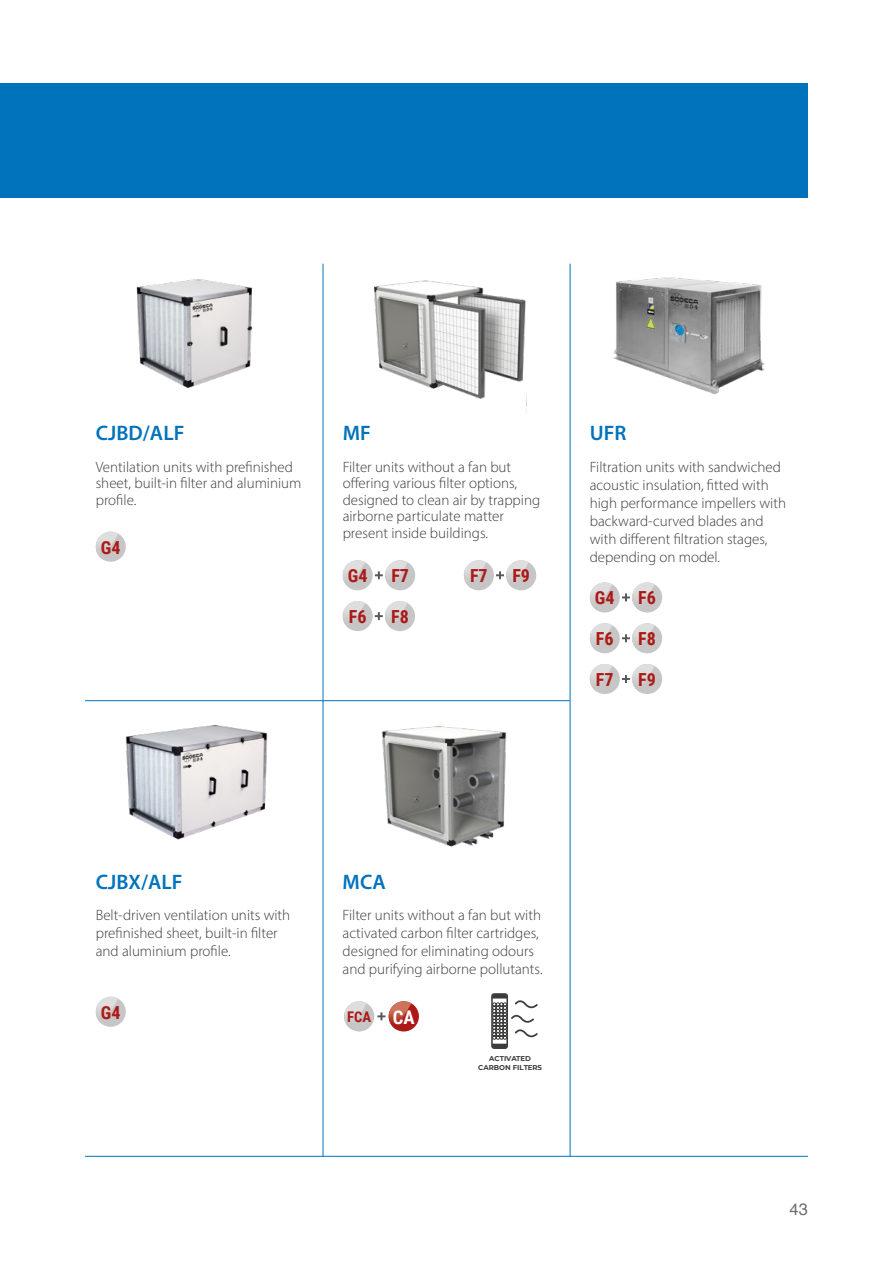
<style>
.page{position:relative;width:893px;height:1263px;background:#fff}
.page>*{position:absolute;margin:0;border:0;box-sizing:border-box;transform-origin:0 0}
.t1{font:600 21px "Myriad Pro";color:#0073bc}
.t2{font:700 18px "Roboto Condensed";color:#ac1917}
.t3{font:16.5px "Helvetica";color:#706f6f}
.t4{font:300 15px/18px "Myriad Pro";color:#3c3c3b}
.t5{font:700 14.7px "Roboto Condensed";color:#ac1917}
.t6{font:700 7.05px/8.7px "Montserrat";color:#3c3c3b;text-align:center}
.s1{font-size:18.9px;color:#fff}
</style>
<div class="page">
<div style="left:0;top:83px;width:808px;height:115px;background:#0073bc"></div>
<img style="left:613px;top:277px;width:152px;height:118px">
<img style="left:136px;top:279px;width:117px;height:109px">
<img style="left:125px;top:725px;width:143px;height:115px">
<hr style="left:570px;top:264px;width:1px;height:893px;background:#0073bc">
<hr style="left:85px;top:700px;width:485px;height:1px;background:#0073bc">
<hr style="left:85px;top:1156px;width:723px;height:1px;background:#0073bc">
<hr style="left:323px;top:264px;width:1px;height:893px;background:#0073bc">
<div style="left:96px;top:532px;width:30px;height:30px;background:#c6c6c6;border-radius:50%"></div>
<img style="left:96px;top:532px;width:22px;height:28px">
<div style="left:96px;top:997px;width:30px;height:30px;background:#c6c6c6;border-radius:50%"></div>
<img style="left:96px;top:997px;width:22px;height:28px">
<svg style="left:622px;top:634px;width:8px;height:8px"></svg>
<div style="left:590px;top:623px;width:30px;height:30px;background:#c6c6c6;border-radius:50%"></div>
<img style="left:590px;top:623px;width:22px;height:28px">
<div style="left:632px;top:623px;width:30px;height:30px;background:#c6c6c6;border-radius:50%"></div>
<img style="left:632px;top:623px;width:23px;height:28px">
<svg style="left:622px;top:593px;width:8px;height:8px"></svg>
<div style="left:590px;top:582px;width:30px;height:30px;background:#c6c6c6;border-radius:50%"></div>
<img style="left:590px;top:582px;width:22px;height:28px">
<div style="left:632px;top:582px;width:30px;height:30px;background:#c6c6c6;border-radius:50%"></div>
<img style="left:632px;top:582px;width:23px;height:28px">
<svg style="left:622px;top:675px;width:8px;height:8px"></svg>
<div style="left:590px;top:664px;width:30px;height:30px;background:#c6c6c6;border-radius:50%"></div>
<img style="left:590px;top:664px;width:22px;height:28px">
<div style="left:632px;top:664px;width:30px;height:30px;background:#c6c6c6;border-radius:50%"></div>
<img style="left:632px;top:664px;width:23px;height:28px">
<img style="left:374px;top:280px;width:152px;height:119px">
<svg style="left:496px;top:571px;width:8px;height:8px"></svg>
<div style="left:464px;top:560px;width:30px;height:30px;background:#c6c6c6;border-radius:50%"></div>
<img style="left:464px;top:560px;width:22px;height:28px">
<div style="left:506px;top:560px;width:30px;height:30px;background:#c6c6c6;border-radius:50%"></div>
<img style="left:506px;top:560px;width:23px;height:28px">
<svg style="left:375px;top:612px;width:8px;height:8px"></svg>
<div style="left:343px;top:601px;width:30px;height:30px;background:#c6c6c6;border-radius:50%"></div>
<img style="left:343px;top:601px;width:22px;height:28px">
<div style="left:385px;top:601px;width:30px;height:30px;background:#c6c6c6;border-radius:50%"></div>
<img style="left:385px;top:601px;width:23px;height:28px">
<svg style="left:375px;top:571px;width:8px;height:8px"></svg>
<div style="left:343px;top:560px;width:30px;height:30px;background:#c6c6c6;border-radius:50%"></div>
<img style="left:343px;top:560px;width:22px;height:28px">
<div style="left:385px;top:560px;width:30px;height:30px;background:#c6c6c6;border-radius:50%"></div>
<img style="left:386px;top:560px;width:22px;height:28px">
<div style="left:344px;top:1001px;width:30px;height:30px;background:#c6c6c6;border-radius:50%"></div>
<img style="left:344px;top:1001px;width:23px;height:28px">
<img style="left:382px;top:726px;width:125px;height:121px">
<div style="left:389px;top:1001px;width:30px;height:30px;background:#ac1917;border-radius:50%"></div>
<img style="left:389px;top:1001px;width:22px;height:28px">
<svg style="left:377px;top:1012px;width:8px;height:8px"></svg>
<svg style="left:491px;top:993px;width:47px;height:56px"></svg>
<h1 class="t1" style="left:96px;top:420px;width:90px">CJBD/ALF</h1>
<p class="t4" style="left:96px;top:458px;width:207px;line-height:16.5px">Ventilation units with prefinished sheet, built-in filter and aluminium profile.</p>
<p class="t2" style="left:101px;top:534px;width:21px">G4</p>
<h1 class="t1" style="left:343px;top:420px;width:30px">MF</h1>
<p class="t4" style="left:343px;top:458px;width:199px;line-height:16.5px">Filter units without a fan but offering various filter options, designed to clean air by trapping airborne particulate matter present inside buildings.</p>
<p class="t2" style="left:348px;top:563px;width:21px">G4</p>
<p class="t2" style="left:391px;top:563px;width:19px">F7</p>
<p class="t2" style="left:349px;top:604px;width:19px">F6</p>
<p class="t2" style="left:391px;top:604px;width:19px">F8</p>
<p class="t2" style="left:470px;top:563px;width:19px">F7</p>
<p class="t2" style="left:512px;top:563px;width:19px">F9</p>
<h1 class="t1" style="left:590px;top:420px;width:38px">UFR</h1>
<p class="t4" style="left:590px;top:457px;width:198px">Filtration units with sandwiched acoustic insulation, fitted with high performance impellers with backward-curved blades and with different filtration stages, depending on model.</p>
<p class="t2" style="left:595px;top:585px;width:21px">G4</p>
<p class="t2" style="left:638px;top:585px;width:19px">F6</p>
<p class="t2" style="left:596px;top:626px;width:19px">F6</p>
<p class="t2" style="left:638px;top:626px;width:19px">F8</p>
<p class="t2" style="left:596px;top:667px;width:19px">F7</p>
<p class="t2" style="left:638px;top:667px;width:19px">F9</p>
<h1 class="t1" style="left:96px;top:869px;width:88px">CJBX/ALF</h1>
<h1 class="t1" style="left:343px;top:869px;width:45px">MCA</h1>
<p class="t4" style="left:96px;top:906px;width:196px">Belt-driven ventilation units with prefinished sheet, built-in filter and aluminium profile.</p>
<p class="t4" style="left:343px;top:906px;width:201px">Filter units without a fan but with activated carbon filter cartridges, designed for eliminating odours and purifying airborne pollutants.</p>
<p class="t2" style="left:101px;top:999px;width:21px">G4</p>
<p class="t5" style="left:347px;top:1006px;width:69px">FCA <span class="s1">CA</span></p>
<p class="t6" style="left:478px;top:1054px;width:65px">ACTIVATED<br>CARBON FILTERS</p>
<p class="t3" style="left:790px;top:1196px;width:20px">43</p>
</div>
